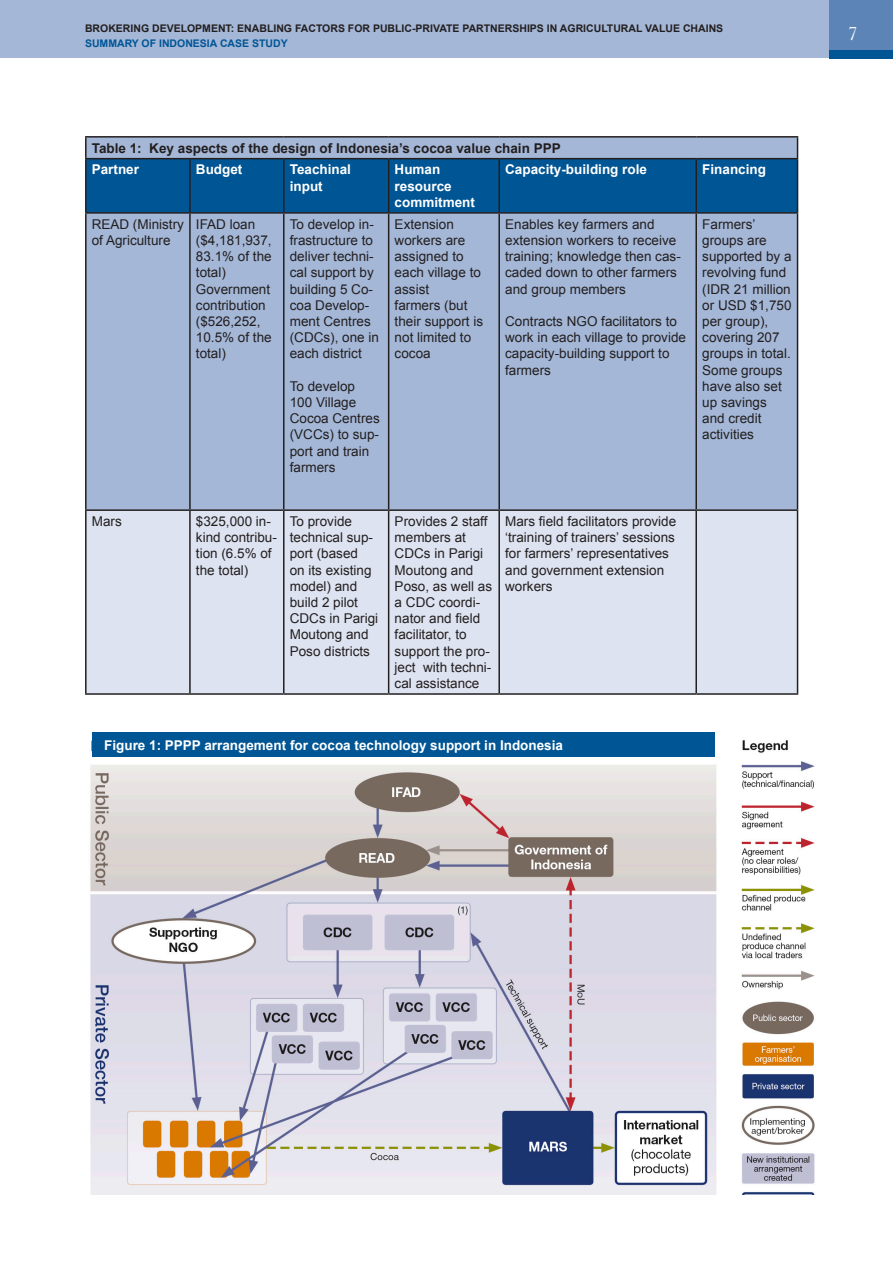
<style>
.page{position:relative;width:893px;height:1263px;background:#fff}
.page>*{position:absolute;margin:0;border:0;box-sizing:border-box;transform-origin:0 0}
.t1{font:19.5px "Baskerville No 2 BT";color:#fff}
.t2{font:13.5px/16.2px "Arial";color:#231f20}
.t3{font:700 13.5px/16.2px "Arial";color:#fff}
.t4{font:700 13.5px "Arial";color:#231f20}
.t5{font:700 10.5px "Arial";color:#231f20}
.t6{font:700 10.5px "Arial";color:#005595}
</style>
<div class="page">
<div style="left:87px;top:214px;width:710px;height:295px;background:#a4b7d7"></div>
<div style="left:87px;top:511px;width:710px;height:182px;background:#dde3f0"></div>
<hr style="left:85px;top:136px;width:105px;height:2px;background:#231f20">
<hr style="left:85px;top:138px;width:2px;height:20px;background:#231f20">
<hr style="left:190px;top:136px;width:94px;height:2px;background:#231f20">
<hr style="left:284px;top:136px;width:105px;height:2px;background:#231f20">
<hr style="left:389px;top:136px;width:110px;height:2px;background:#231f20">
<hr style="left:499px;top:136px;width:197px;height:2px;background:#231f20">
<hr style="left:696px;top:136px;width:102px;height:2px;background:#231f20">
<svg style="left:86px;top:138px;width:712px;height:74px;background:#2d6fa5"></svg>
<hr style="left:85px;top:158px;width:105px;height:1px;background:#231f20">
<hr style="left:85px;top:159px;width:2px;height:53px;background:#231f20">
<hr style="left:190px;top:158px;width:94px;height:1px;background:#231f20">
<hr style="left:189px;top:159px;width:2px;height:53px;background:#231f20">
<hr style="left:284px;top:158px;width:105px;height:1px;background:#231f20">
<hr style="left:283px;top:159px;width:1px;height:53px;background:#231f20">
<hr style="left:389px;top:158px;width:110px;height:1px;background:#231f20">
<hr style="left:388px;top:159px;width:1px;height:53px;background:#231f20">
<hr style="left:499px;top:158px;width:197px;height:1px;background:#231f20">
<hr style="left:498px;top:159px;width:2px;height:53px;background:#231f20">
<hr style="left:696px;top:158px;width:102px;height:1px;background:#231f20">
<hr style="left:695px;top:159px;width:2px;height:53px;background:#231f20">
<hr style="left:797px;top:159px;width:1px;height:53px;background:#231f20">
<hr style="left:85px;top:212px;width:105px;height:2px;background:#231f20">
<hr style="left:85px;top:214px;width:2px;height:295px;background:#231f20">
<hr style="left:190px;top:212px;width:94px;height:2px;background:#231f20">
<hr style="left:189px;top:214px;width:2px;height:295px;background:#231f20">
<hr style="left:284px;top:212px;width:105px;height:2px;background:#231f20">
<hr style="left:283px;top:214px;width:1px;height:295px;background:#231f20">
<hr style="left:389px;top:212px;width:110px;height:2px;background:#231f20">
<hr style="left:388px;top:214px;width:1px;height:295px;background:#231f20">
<hr style="left:499px;top:212px;width:197px;height:2px;background:#231f20">
<hr style="left:498px;top:214px;width:2px;height:295px;background:#231f20">
<hr style="left:696px;top:212px;width:102px;height:2px;background:#231f20">
<hr style="left:695px;top:214px;width:2px;height:295px;background:#231f20">
<hr style="left:797px;top:214px;width:1px;height:295px;background:#231f20">
<hr style="left:85px;top:509px;width:105px;height:2px;background:#231f20">
<hr style="left:85px;top:511px;width:2px;height:182px;background:#231f20">
<hr style="left:190px;top:509px;width:94px;height:2px;background:#231f20">
<hr style="left:189px;top:511px;width:2px;height:182px;background:#231f20">
<hr style="left:284px;top:509px;width:105px;height:2px;background:#231f20">
<hr style="left:283px;top:511px;width:1px;height:182px;background:#231f20">
<hr style="left:389px;top:509px;width:110px;height:2px;background:#231f20">
<hr style="left:388px;top:511px;width:1px;height:182px;background:#231f20">
<hr style="left:499px;top:509px;width:197px;height:2px;background:#231f20">
<hr style="left:498px;top:511px;width:2px;height:182px;background:#231f20">
<hr style="left:696px;top:509px;width:102px;height:2px;background:#231f20">
<hr style="left:695px;top:511px;width:2px;height:182px;background:#231f20">
<hr style="left:797px;top:511px;width:1px;height:182px;background:#231f20">
<hr style="left:85px;top:693px;width:105px;height:2px;background:#231f20">
<hr style="left:190px;top:693px;width:94px;height:2px;background:#231f20">
<hr style="left:284px;top:693px;width:105px;height:2px;background:#231f20">
<hr style="left:389px;top:693px;width:110px;height:2px;background:#231f20">
<hr style="left:499px;top:693px;width:197px;height:2px;background:#231f20">
<hr style="left:696px;top:693px;width:102px;height:2px;background:#231f20">
<div style="left:0;top:0;width:829px;height:58px;background:#a4b7d7"></div>
<div style="left:829px;top:0;width:64px;height:58px;background:#5c84b7"></div>
<div style="left:829px;top:50px;width:64px;height:8px;background:#005595"></div>
<img style="left:90px;top:740px;width:725px;height:455px">
<div style="left:92px;top:733px;width:623px;height:24px;background:#005595"></div>
<p class="t5" style="left:85px;top:21px;width:640px">BROKERING DEVELOPMENT: ENABLING FACTORS FOR PUBLIC-PRIVATE PARTNERSHIPS IN AGRICULTURAL VALUE CHAINS</p>
<p class="t6" style="left:85px;top:36px;width:204px">SUMMARY OF INDONESIA CASE STUDY</p>
<p class="t4" style="left:92px;top:139px;width:470px">Table 1: Key aspects of the design of Indonesia’s cocoa value chain PPP</p>
<p class="t3" style="left:92px;top:162px;width:49px">Partner</p>
<p class="t3" style="left:196px;top:162px;width:48px">Budget</p>
<p class="t3" style="left:290px;top:162px;width:63px">Teachinal input</p>
<p class="t3" style="left:395px;top:162px;width:82px">Human resource commitment</p>
<p class="t3" style="left:505px;top:162px;width:143px">Capacity-building role</p>
<p class="t3" style="left:702px;top:162px;width:65px">Financing</p>
<p class="t2" style="left:92px;top:216px;width:94px">READ (Ministry of Agriculture</p>
<p class="t2" style="left:196px;top:216px;width:77px">IFAD loan ($4,181,937,<br>83.1% of the total)</p>
<p class="t2" style="left:196px;top:281px;width:76px">Government contribution ($526,252,</p>
<p class="t2" style="left:196px;top:329px;width:77px">10.5% of the total)</p>
<p class="t2" style="left:395px;top:216px;width:90px">Extension workers are assigned to each village to assist<br>farmers (but their support is not limited to cocoa</p>
<p class="t2" style="left:505px;top:216px;width:177px">Enables key farmers and extension workers to receive training; knowledge then cas&shy;caded down to other farmers and group members</p>
<p class="t2" style="left:702px;top:216px;width:91px">Farmers’ groups are supported by a revolving fund (IDR 21 million or USD $1,750 per group), covering 207 groups in total.<br>Some groups have also set up savings and credit activities</p>
<p class="t2" style="left:290px;top:216px;width:91px">To develop in&shy;frastructure to deliver techni&shy;cal support by building 5 Co&shy;coa Develop&shy;ment Centres (CDCs), one in each district</p>
<p class="t2" style="left:290px;top:378px;width:92px">To develop<br>100 Village<br>Cocoa Centres (VCCs) to sup&shy;port and train farmers</p>
<p class="t2" style="left:505px;top:313px;width:182px">Contracts NGO facilitators to work in each village to provide capacity-building support to farmers</p>
<p class="t2" style="left:92px;top:513px;width:31px">Mars</p>
<p class="t2" style="left:196px;top:513px;width:83px">$325,000 in&shy;kind contribu&shy;tion (6.5% of the total)</p>
<p class="t2" style="left:290px;top:513px;width:90px">To provide technical sup&shy;port (based<br>on its existing model) and build 2 pilot<br>CDCs in Parigi<br>Moutong and<br>Poso districts</p>
<p class="t2" style="left:395px;top:513px;width:99px">Provides 2 staff members at<br>CDCs in Parigi<br>Moutong and<br>Poso, as well as a CDC coordi&shy;nator and field facilitator, to support the pro&shy;ject with techni&shy;cal assistance</p>
<p class="t2" style="left:505px;top:513px;width:173px">Mars field facilitators provide ‘training of trainers’ sessions for farmers’ representatives and government extension workers</p>
<p class="t3" style="left:104px;top:737px;width:460px">Figure 1: PPPP arrangement for cocoa technology support in Indonesia</p>
<p class="t1" style="left:848px;top:21px;width:11px">7</p>
</div>
